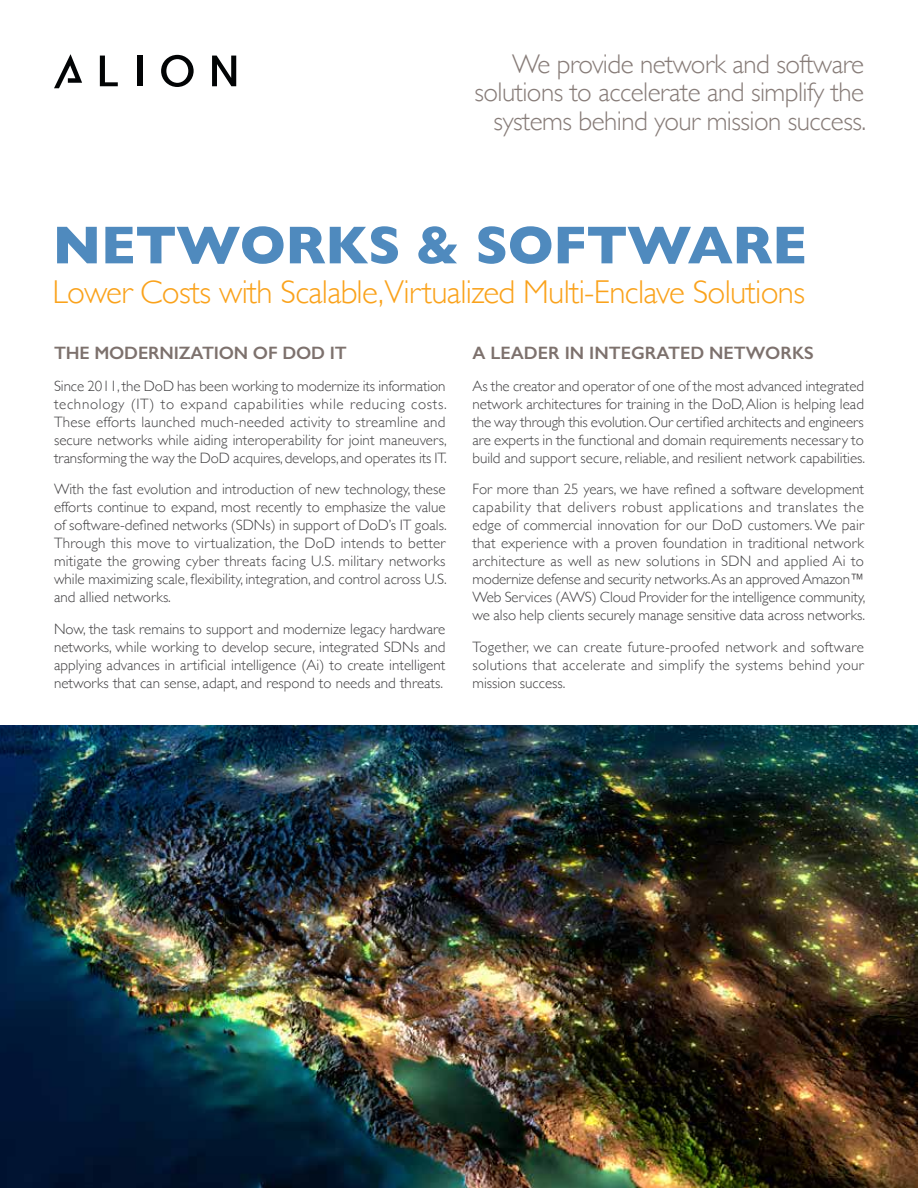
<style>
.page{position:relative;width:918px;height:1188px;background:#fff}
.page>*{position:absolute;margin:0;border:0;box-sizing:border-box;transform-origin:0 0}
.t1{font:700 54px "Gill Sans";letter-spacing:-.01em;color:#4f8abe}
.t2{font:300 33px "Gill Sans";letter-spacing:-.02em;color:#faa21b}
.t3{font:300 27px/28.5px "Gill Sans";letter-spacing:-.02em;color:#877c78;text-align:right}
.t4{font:600 18px "Gill Sans";letter-spacing:-.005em;color:#7d716d}
.t5{font:300 15px/18px "Gill Sans";color:#414042;text-align:justify}
</style>
<div class="page">
<img style="left:0;top:726px;width:918px;height:462px">
<svg style="left:212px;top:56px;width:24px;height:30px"></svg>
<svg style="left:100px;top:56px;width:18px;height:30px"></svg>
<div style="left:137px;top:56px;width:5px;height:30px;background:#020405"></div>
<svg style="left:161px;top:55px;width:33px;height:32px"></svg>
<svg style="left:54px;top:54px;width:28px;height:34px"></svg>
<h3 class="t3" style="left:474px;top:48px;width:393px">We provide network and software solutions to accelerate and simplify the systems behind your mission success.</h3>
<h1 class="t1" style="left:52px;top:202px;width:756px">NETWORKS &amp; SOFTWARE</h1>
<h2 class="t2" style="left:52px;top:266px;width:754px">Lower Costs with Scalable,Virtualized Multi-Enclave Solutions</h2>
<p class="t4" style="left:54px;top:342px;width:294px">THE MODERNIZATION OF DOD IT</p>
<p class="t5" style="left:54px;top:376px;width:394px">Since 2011, the DoD has been working to modernize its information technology (IT) to expand capabilities while reducing costs.<br>These efforts launched much-needed activity to streamline and secure networks while aiding interoperability for joint maneuvers, transforming the way the DoD acquires, develops, and operates its IT.</p>
<p class="t5" style="left:54px;top:480px;width:394px">With the fast evolution and introduction of new technology, these efforts continue to expand, most recently to emphasize the value of software-defined networks (SDNs) in support of DoD’s IT goals.<br>Through this move to virtualization, the DoD intends to better mitigate the growing cyber threats facing U.S. military networks while maximizing scale, flexibility, integration, and control across U.S. and allied networks.</p>
<p class="t5" style="left:54px;top:619px;width:393px">Now, the task remains to support and modernize legacy hardware networks, while working to develop secure, integrated SDNs and applying advances in artificial intelligence (Ai) to create intelligent networks that can sense, adapt, and respond to needs and threats.</p>
<p class="t4" style="left:472px;top:342px;width:343px">A LEADER IN INTEGRATED NETWORKS</p>
<p class="t5" style="left:472px;top:376px;width:394px">As the creator and operator of one of the most advanced integrated network architectures for training in the DoD, Alion is helping lead the way through this evolution. Our certified architects and engineers are experts in the functional and domain requirements necessary to build and support secure, reliable, and resilient network capabilities.</p>
<p class="t5" style="left:472px;top:480px;width:394px">For more than 25 years, we have refined a software development capability that delivers robust applications and translates the edge of commercial innovation for our DoD customers. We pair that experience with a proven foundation in traditional network architecture as well as new solutions in SDN and applied Ai to modernize defense and security networks.As an approved Amazon™ Web Services (AWS) Cloud Provider for the intelligence community, we also help clients securely manage sensitive data across networks.</p>
<p class="t5" style="left:472px;top:637px;width:393px">Together, we can create future-proofed network and software solutions that accelerate and simplify the systems behind your mission success.</p>
</div>
